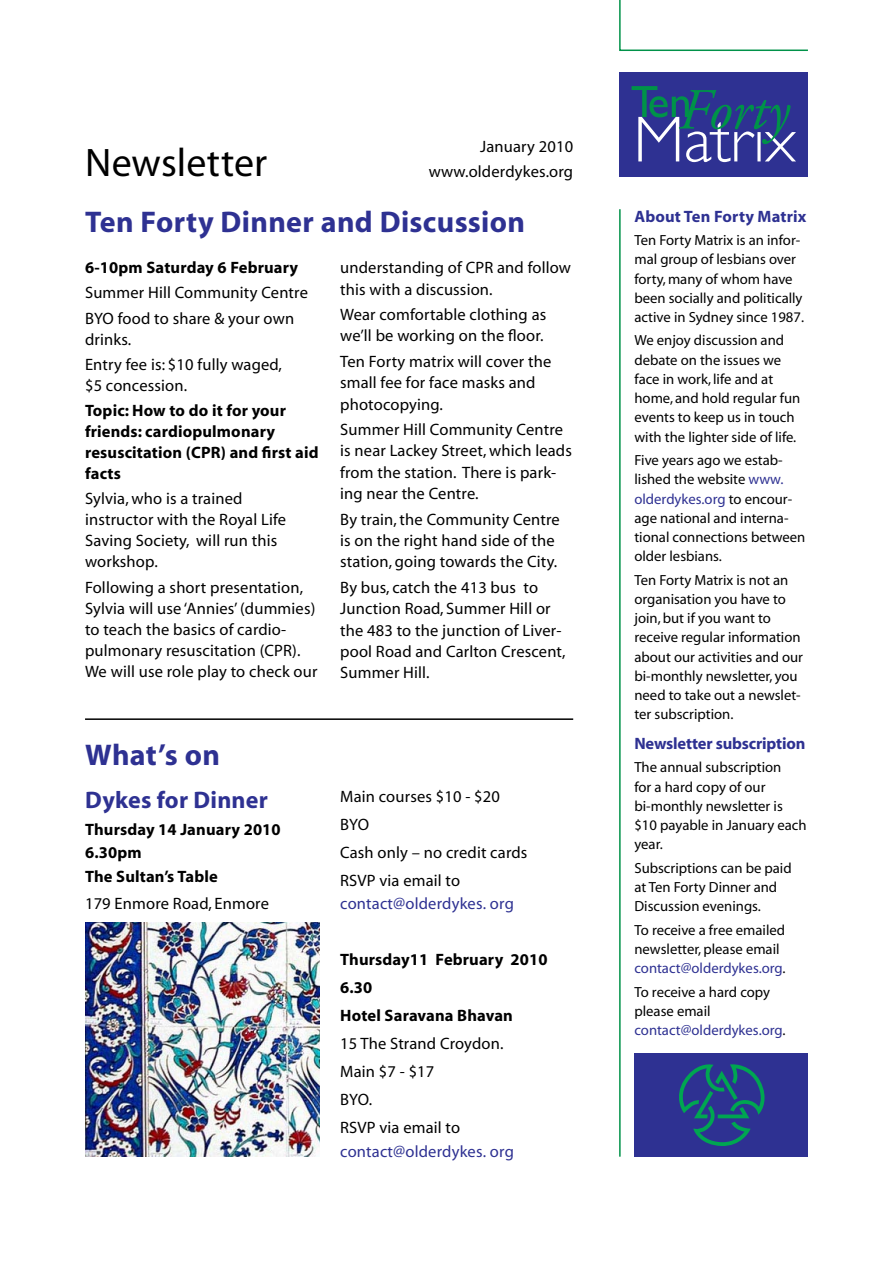
<style>
.page{position:relative;width:893px;height:1263px;background:#fff}
.page>*{position:absolute;margin:0;border:0;box-sizing:border-box;transform-origin:0 0}
.t1{font:39.9px "Myriad";letter-spacing:.005em;color:#000}
.t2{font:700 30px "Myriad";letter-spacing:.01em;color:#2e3192}
.t3{font:700 24px "Myriad";letter-spacing:.01em;color:#2e3192}
.t4{font:16.5px/21.3px "Myriad";letter-spacing:.01em;color:#000}
.t5{font:700 16.5px/21px "Myriad";letter-spacing:.01em;color:#000}
.t6{font:16.5px "Myriad";letter-spacing:.01em;color:#2e3192}
.t7{font:700 16.5px "Myriad";letter-spacing:-.01em;color:#2e3192}
.t8{font:700 16.5px "Myriad";letter-spacing:.01em;color:#2e3192}
.t9{font:14.7px/19.2px "Myriad";color:#000}
.s1{color:#2e3192}
</style>
<div class="page">
<hr style="left:619px;top:209px;width:2px;height:948px;background:#009249">
<svg style="left:619px;top:0;width:189px;height:51px"></svg>
<div style="left:634px;top:1054px;width:174px;height:103px;background:#2e3192"></div>
<svg style="left:679px;top:1064px;width:86px;height:82px"></svg>
<div style="left:619px;top:72px;width:189px;height:104px;background:#2e3192"></div>
<svg style="left:631px;top:86px;width:165px;height:76px"></svg>
<hr style="left:85px;top:718px;width:488px;height:2px;background:#000">
<img style="left:85px;top:923px;width:235px;height:234px">
<h1 class="t1" style="left:85px;top:143px;width:184px">Newsletter</h1>
<p class="t4" style="left:429px;top:134px;width:146px;line-height:25.2px;text-align:right">January 2010 www.olderdykes.org</p>
<h2 class="t2" style="left:85px;top:206px;width:441px">Ten Forty Dinner and Discussion</h2>
<p class="t5" style="left:85px;top:258px;width:215px">6-10pm Saturday 6 February</p>
<p class="t4" style="left:85px;top:281px;width:224px;line-height:25.2px">Summer Hill Community Centre<br>BYO food to share &amp; your own</p>
<p class="t4" style="left:85px;top:327px;width:198px;line-height:25.2px">drinks.<br>Entry fee is: $10 fully waged,</p>
<p class="t4" style="left:85px;top:375px;width:104px">$5 concession.</p>
<p class="t5" style="left:85px;top:401px;width:235px">Topic: How to do it for your friends: cardiopulmonary resuscitation (CPR) and first aid facts</p>
<p class="t4" style="left:85px;top:489px;width:203px">Sylvia, who is a trained instructor with the Royal Life<br>Saving Society, will run this workshop.</p>
<p class="t4" style="left:85px;top:577px;width:234px">Following a short presentation,<br>Sylvia will use ‘Annies’ (dummies) to teach the basics of cardio&shy;pulmonary resuscitation (CPR).<br>We will use role play to check our</p>
<p class="t4" style="left:340px;top:258px;width:232px">understanding of CPR and follow this with a discussion.</p>
<p class="t4" style="left:340px;top:305px;width:208px">Wear comfortable clothing as we’ll be working on the floor.</p>
<p class="t4" style="left:340px;top:351px;width:213px">Ten Forty matrix will cover the small fee for face masks and photocopying.</p>
<p class="t4" style="left:340px;top:420px;width:233px">Summer Hill Community Centre is near Lackey Street, which leads from the station. There is park&shy;ing near the Centre.</p>
<p class="t4" style="left:340px;top:509px;width:221px">By train, the Community Centre is on the right hand side of the station, going towards the City.</p>
<p class="t4" style="left:340px;top:577px;width:227px">By bus, catch the 413 bus to<br>Junction Road, Summer Hill or the 483 to the junction of Liver&shy;pool Road and Carlton Crescent,<br>Summer Hill.</p>
<h2 class="t2" style="left:85px;top:739px;width:136px">What’s on</h2>
<h3 class="t3" style="left:85px;top:787px;width:184px">Dykes for Dinner</h3>
<p class="t5" style="left:85px;top:818px;width:197px;line-height:23.2px">Thursday 14 January 2010<br>6.30pm<br>The Sultan’s Table</p>
<p class="t4" style="left:85px;top:894px;width:185px">179 Enmore Road, Enmore</p>
<p class="t4" style="left:340px;top:783px;width:189px;line-height:27.9px">Main courses $10 - $20<br>BYO<br>Cash only – no credit cards<br>RSVP via email to</p>
<p class="t6" style="left:340px;top:896px;width:175px">contact@olderdykes. org</p>
<p class="t5" style="left:340px;top:946px;width:209px;line-height:27.9px">Thursday11 February 2010<br>6.30<br>Hotel Saravana Bhavan</p>
<p class="t4" style="left:340px;top:1030px;width:165px;line-height:27.9px">15 The Strand Croydon.<br>Main $7 - $17<br>BYO.<br>RSVP via email to</p>
<p class="t6" style="left:340px;top:1143px;width:175px">contact@olderdykes. org</p>
<p class="t8" style="left:634px;top:208px;width:173px">About Ten Forty Matrix</p>
<p class="t9" style="left:634px;top:231px;width:171px">Ten Forty Matrix is an infor&shy;mal group of lesbians over forty, many of whom have been socially and politically active in Sydney since 1987.</p>
<p class="t9" style="left:634px;top:332px;width:167px">We enjoy discussion and debate on the issues we face in work, life and at home, and hold regular fun events to keep us in touch with the lighter side of life.</p>
<p class="t9" style="left:634px;top:451px;width:172px">Five years ago we estab&shy;lished the website <span class="s1">www. olderdykes.org</span> to encour&shy;age national and interna&shy;tional connections between older lesbians.</p>
<p class="t9" style="left:634px;top:571px;width:170px">Ten Forty Matrix is not an organisation you have to join, but if you want to receive regular information about our activities and our bi-monthly newsletter, you need to take out a newslet&shy;ter subscription.</p>
<p class="t7" style="left:634px;top:735px;width:173px">Newsletter subscription</p>
<p class="t9" style="left:634px;top:758px;width:174px">The annual subscription<br>for a hard copy of our bi-monthly newsletter is $10 payable in January each year.</p>
<p class="t9" style="left:634px;top:859px;width:159px">Subscriptions can be paid at Ten Forty Dinner and<br>Discussion evenings.</p>
<p class="t9" style="left:634px;top:921px;width:153px">To receive a free emailed newsletter, please email <span class="s1">contact@olderdykes.org</span>.</p>
<p class="t9" style="left:634px;top:983px;width:153px">To receive a hard copy please email <span class="s1">contact@olderdykes.org</span>.</p>
</div>
